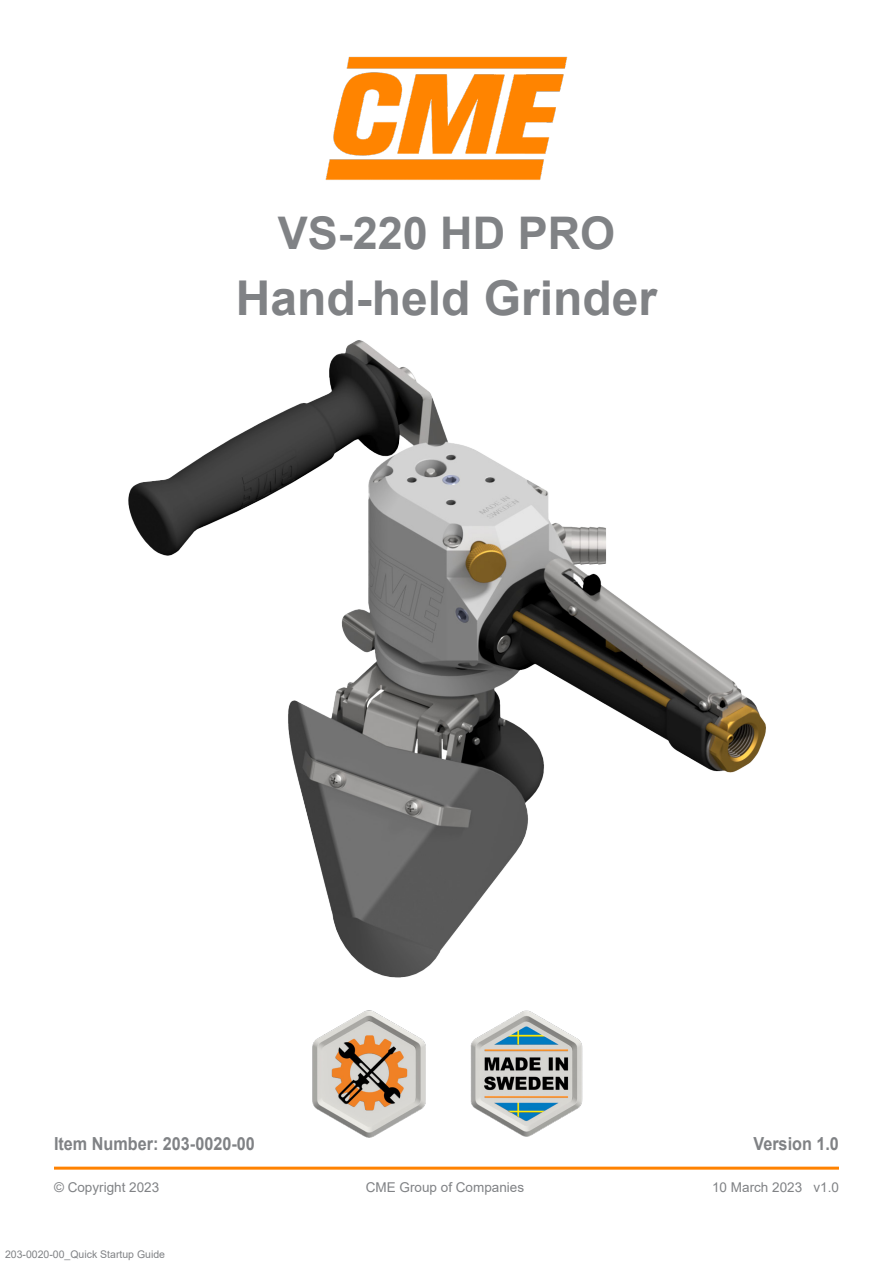
<style>
.page{position:relative;width:893px;height:1263px;background:#fff}
.page>*{position:absolute;margin:0;border:0;box-sizing:border-box;transform-origin:0 0}
.FrontText{font:700 48px "Arial";color:#808285}
.FrontText-2{font:700 45px "Arial";color:#808285}
.FrontText-3{font:700 18px "Arial";color:#808285;scale:.9 1}
.Brödtext{font:13.5px "Arial";color:#808285}
.Brödtext-2{font:10.5px "Arial";color:#808285}
</style>
<div class="page">
<hr style="left:54px;top:1166px;width:785px;height:3px;background:#ff8200">
<img style="left:325px;top:56px;width:243px;height:124px">
<img style="left:128px;top:340px;width:638px;height:638px">
<img style="left:470px;top:1010px;width:113px;height:127px">
<img style="left:312px;top:1010px;width:114px;height:127px">
<p class="FrontText-2" style="left:278px;top:201px;width:339px">VS-220 HD PRO</p>
<p class="FrontText" style="left:236px;top:264px;width:423px">Hand-held Grinder</p>
<p class="FrontText-3" style="left:54px;top:1131px;width:225px">Item Number: 203-0020-00</p>
<p class="FrontText-3" style="left:753px;top:1131px;width:97px">Version 1.0</p>
<p class="Brödtext" style="left:54px;top:1178px;width:107px">© Copyright 2023</p>
<p class="Brödtext" style="left:366px;top:1178px;width:160px">CME Group of Companies</p>
<p class="Brödtext" style="left:712px;top:1178px;width:128px">10 March 2023 v1.0</p>
<p class="Brödtext-2" style="left:5px;top:1247px;width:161px">203-0020-00_Quick Startup Guide</p>
</div>
